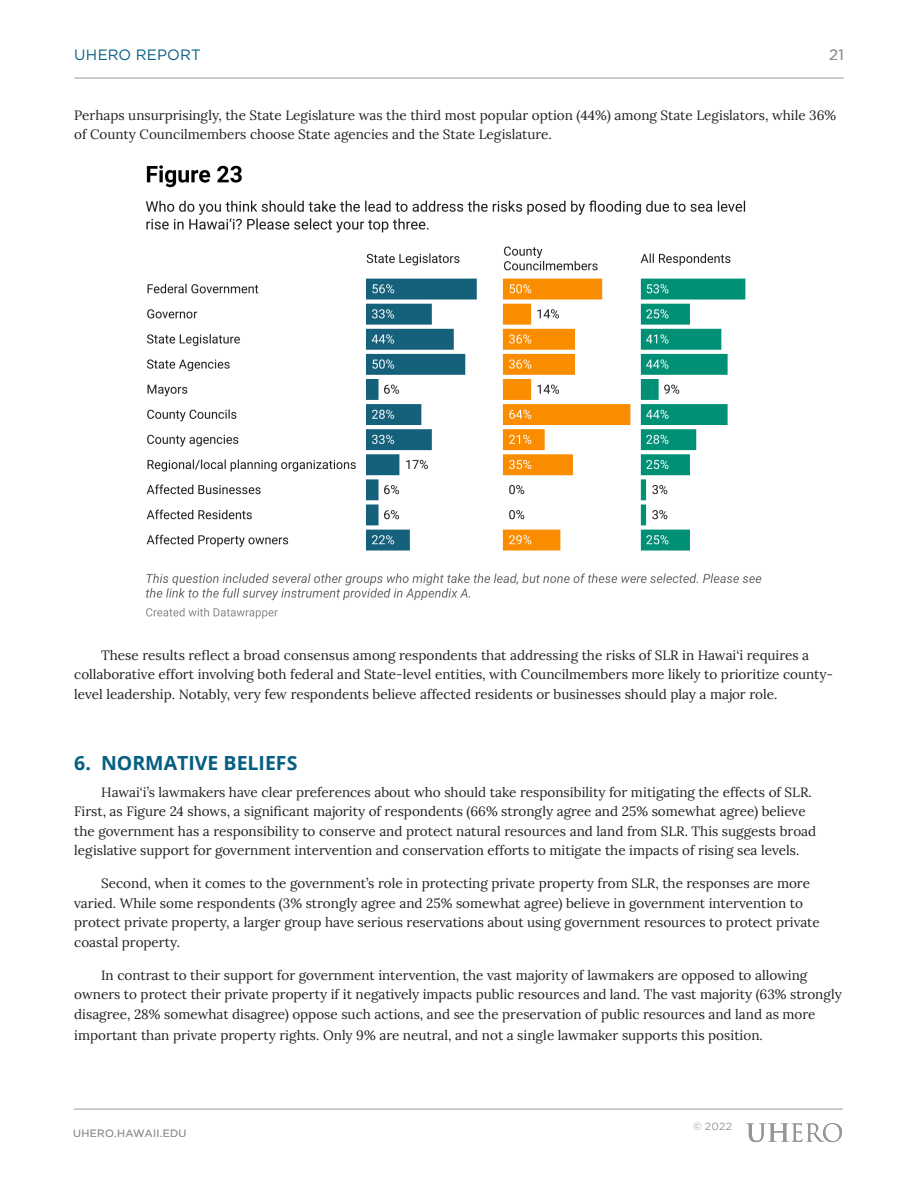
<style>
.page{position:relative;width:918px;height:1188px;background:#fff}
.page>*{position:absolute;margin:0;border:0;box-sizing:border-box;transform-origin:0 0}
.Blue_Header_Large{font:700 19.5px "Open Sans";color:#055f82}
.t1{font:15px "Gotham";letter-spacing:.015em;color:#055f82}
.t2{font:15px "Gotham";color:#939598}
.UHERO_body_text{font:13.5px/19.5px "Lora";color:#231f20}
.t3{font:10.5px "Gotham";letter-spacing:.02em;color:#939598}
</style>
<div class="page">
<svg style="left:746px;top:1123px;width:96px;height:19px"></svg>
<hr style="left:74px;top:1108px;width:768px;height:2px;background:#c7c8ca">
<hr style="left:75px;top:77px;width:768px;height:2px;background:#c7c8ca">
<img style="left:145px;top:165px;width:617px;height:454px">
<p class="t1" style="left:74px;top:46px;width:128px">UHERO REPORT</p>
<p class="t2" style="left:829px;top:46px;width:16px">21</p>
<p class="UHERO_body_text" style="left:74px;top:104px;width:764px">Perhaps unsurprisingly, the State Legislature was the third most popular option (44%) among State Legislators, while 36% of County Councilmembers choose State agencies and the State Legislature.</p>
<p class="UHERO_body_text" style="left:74px;top:644px;width:760px;text-indent:27px">These results reflect a broad consensus among respondents that addressing the risks of SLR in Hawai‘i requires a collaborative effort involving both federal and State-level entities, with Councilmembers more likely to prioritize county&shy;level leadership. Notably, very few respondents believe affected residents or businesses should play a major role.</p>
<p class="Blue_Header_Large" style="left:74px;top:749px;width:225px">6. NORMATIVE BELIEFS</p>
<p class="UHERO_body_text" style="left:74px;top:781px;width:744px;text-indent:27px">Hawai‘i’s lawmakers have clear preferences about who should take responsibility for mitigating the effects of SLR.<br>First, as Figure 24 shows, a significant majority of respondents (66% strongly agree and 25% somewhat agree) believe the government has a responsibility to conserve and protect natural resources and land from SLR. This suggests broad legislative support for government intervention and conservation efforts to mitigate the impacts of rising sea levels.</p>
<p class="UHERO_body_text" style="left:74px;top:873px;width:747px;text-indent:27px">Second, when it comes to the government’s role in protecting private property from SLR, the responses are more varied. While some respondents (3% strongly agree and 25% somewhat agree) believe in government intervention to protect private property, a larger group have serious reservations about using government resources to protect private coastal property.</p>
<p class="UHERO_body_text" style="left:74px;top:964px;width:769px;text-indent:27px">In contrast to their support for government intervention, the vast majority of lawmakers are opposed to allowing owners to protect their private property if it negatively impacts public resources and land. The vast majority (63% strongly disagree, 28% somewhat disagree) oppose such actions, and see the preservation of public resources and land as more</p>
<p class="UHERO_body_text" style="left:74px;top:1025px;width:690px">important than private property rights. Only 9% are neutral, and not a single lawmaker supports this position.</p>
<p class="t3" style="left:73px;top:1127px;width:115px">UHERO.HAWAII.EDU</p>
<p class="t3" style="left:693px;top:1121px;width:40px">© 2022</p>
</div>
